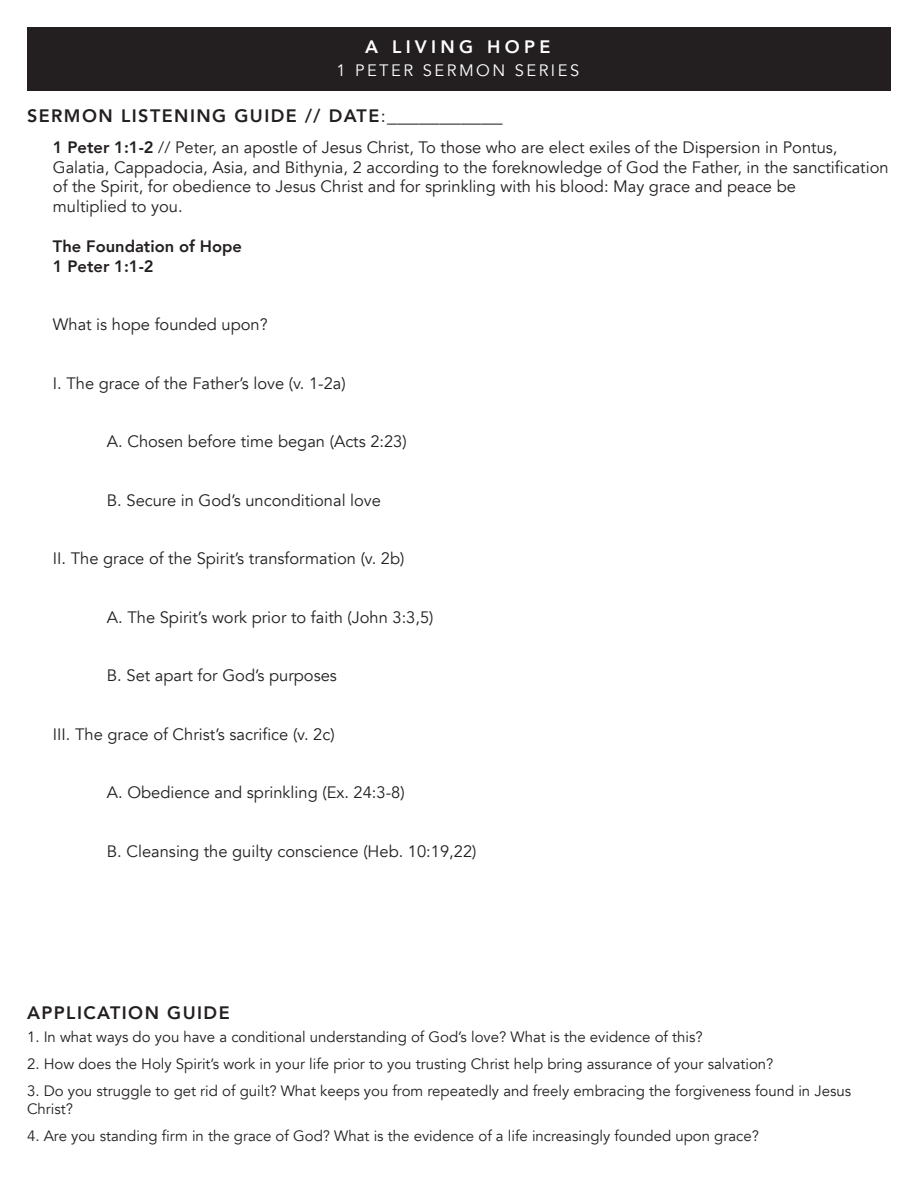
<style>
.page{position:relative;width:918px;height:1188px;background:#fff}
.page>*{position:absolute;margin:0;border:0;box-sizing:border-box;transform-origin:0 0}
.t1{font:800 18px "Avenir";letter-spacing:.08em;color:#231f20}
.t2{font:800 18px "Avenir";letter-spacing:.24em;color:#fff}
.t3{font:16.5px/19.8px "Avenir";color:#231f20}
.t4{font:800 16.5px "Avenir";color:#231f20}
.t5{font:16.5px "Avenir";letter-spacing:.15em;color:#fff}
.t6{font:15px/18px "Avenir";color:#231f20}
.s1{font-weight:400}
.s2{font-weight:400;font-size:21px}
.s3{font-weight:800}
</style>
<div class="page">
<div style="left:27px;top:27px;width:864px;height:64px;background:#231f20"></div>
<p class="t2" style="left:365px;top:33px;width:187px">A LIVING HOPE</p>
<p class="t5" style="left:336px;top:60px;width:244px">1 PETER SERMON SERIES</p>
<p class="t1" style="left:27px;top:101px;width:477px">SERMON LISTENING GUIDE // DATE<span class="s1">:</span><span class="s2">___________</span></p>
<p class="t3" style="left:53px;top:138px;width:786px"><span class="s3">1 Peter 1:1-2</span> // Peter, an apostle of Jesus Christ, To those who are elect exiles of the Dispersion in Pontus,</p>
<p class="t3" style="left:53px;top:157px;width:837px">Galatia, Cappadocia, Asia, and Bithynia, 2 according to the foreknowledge of God the Father, in the sanctification of the Spirit, for obedience to Jesus Christ and for sprinkling with his blood: May grace and peace be</p>
<p class="t3" style="left:53px;top:197px;width:131px">multiplied to you.</p>
<p class="t4" style="left:53px;top:233px;width:191px">The Foundation of Hope</p>
<p class="t4" style="left:53px;top:253px;width:102px">1 Peter 1:1-2</p>
<p class="t3" style="left:53px;top:315px;width:216px">What is hope founded upon?</p>
<p class="t3" style="left:53px;top:373px;width:294px">I. The grace of the Father’s love (v. 1-2a)</p>
<p class="t3" style="left:107px;top:432px;width:301px">A. Chosen before time began (Acts 2:23)</p>
<p class="t3" style="left:107px;top:490px;width:276px">B. Secure in God’s unconditional love</p>
<p class="t3" style="left:53px;top:549px;width:353px">II. The grace of the Spirit’s transformation (v. 2b)</p>
<p class="t3" style="left:107px;top:607px;width:328px">A. The Spirit’s work prior to faith (John 3:3,5)</p>
<p class="t3" style="left:107px;top:666px;width:232px">B. Set apart for God’s purposes</p>
<p class="t3" style="left:53px;top:724px;width:283px">III. The grace of Christ’s sacrifice (v. 2c)</p>
<p class="t3" style="left:107px;top:783px;width:299px">A. Obedience and sprinkling (Ex. 24:3-8)</p>
<p class="t3" style="left:107px;top:841px;width:371px">B. Cleansing the guilty conscience (Heb. 10:19,22)</p>
<p class="t1" style="left:27px;top:998px;width:204px">APPLICATION GUIDE</p>
<p class="t6" style="left:27px;top:1028px;width:677px">1. In what ways do you have a conditional understanding of God’s love? What is the evidence of this?</p>
<p class="t6" style="left:27px;top:1055px;width:748px">2. How does the Holy Spirit’s work in your life prior to you trusting Christ help bring assurance of your salvation?</p>
<p class="t6" style="left:27px;top:1082px;width:826px">3. Do you struggle to get rid of guilt? What keeps you from repeatedly and freely embracing the forgiveness found in Jesus<br>Christ?</p>
<p class="t6" style="left:27px;top:1127px;width:734px">4. Are you standing firm in the grace of God? What is the evidence of a life increasingly founded upon grace?</p>
</div>
